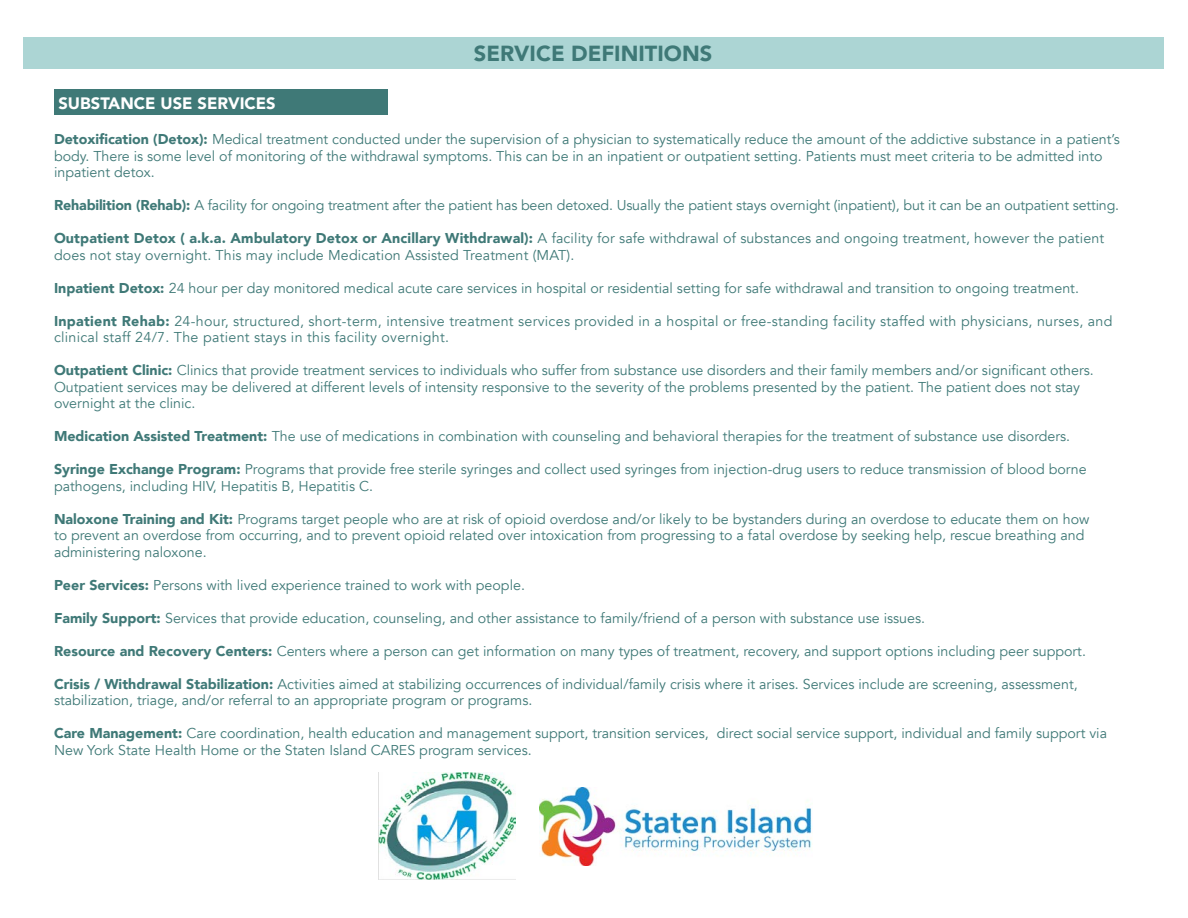
<style>
.page{position:relative;width:1188px;height:918px;background:#fff}
.page>*{position:absolute;margin:0;border:0;box-sizing:border-box;transform-origin:0 0}
.t1{font:900 21.75px "Avenir";color:#3f7977}
.t2{font:900 16.5px "Avenir";color:#fff}
.t3{font:14.25px/16.5px "Avenir";color:#3f7977}
.t4{font:14.25px/16.5px "Avenir";letter-spacing:.02em;color:#3f7977}
.s1{font-weight:900}
</style>
<div class="page">
<div style="left:23px;top:37px;width:1140px;height:32px;background:#acd5d4"></div>
<div style="left:54px;top:89px;width:334px;height:26px;background:#3f7977"></div>
<img style="left:540px;top:787px;width:272px;height:78px">
<img style="left:378px;top:773px;width:138px;height:107px">
<p class="t2" style="left:59px;top:89px;width:219px">SUBSTANCE USE SERVICES</p>
<h1 class="t1" style="left:474px;top:35px;width:240px">SERVICE DEFINITIONS</h1>
<p class="t3" style="left:54px;top:131px;width:1067px"><span class="s1">Detoxification (Detox):</span> Medical treatment conducted under the supervision of a physician to systematically reduce the amount of the addictive substance in a patient’s body. There is some level of monitoring of the withdrawal symptoms. This can be in an inpatient or outpatient setting. Patients must meet criteria to be admitted into inpatient detox.</p>
<p class="t3" style="left:54px;top:197px;width:1067px"><span class="s1">Rehabilition (Rehab):</span> A facility for ongoing treatment after the patient has been detoxed. Usually the patient stays overnight (inpatient), but it can be an outpatient setting.</p>
<p class="t3" style="left:54px;top:230px;width:1052px"><span class="s1">Outpatient Detox ( a.k.a. Ambulatory Detox or Ancillary Withdrawal):</span> A facility for safe withdrawal of substances and ongoing treatment, however the patient does not stay overnight. This may include Medication Assisted Treatment (MAT).</p>
<p class="t3" style="left:54px;top:280px;width:1027px"><span class="s1">Inpatient Detox:</span> 24 hour per day monitored medical acute care services in hospital or residential setting for safe withdrawal and transition to ongoing treatment.</p>
<p class="t4" style="left:54px;top:313px;width:1060px"><span class="s1">Inpatient Rehab:</span> 24-hour, structured, short-term, intensive treatment services provided in a hospital or free-standing facility staffed with physicians, nurses, and clinical staff 24/7. The patient stays in this facility overnight.</p>
<p class="t3" style="left:54px;top:362px;width:1041px"><span class="s1">Outpatient Clinic:</span> Clinics that provide treatment services to individuals who suffer from substance use disorders and their family members and/or significant others.<br>Outpatient services may be delivered at different levels of intensity responsive to the severity of the problems presented by the patient. The patient does not stay overnight at the clinic.</p>
<p class="t3" style="left:54px;top:428px;width:1018px"><span class="s1">Medication Assisted Treatment:</span> The use of medications in combination with counseling and behavioral therapies for the treatment of substance use disorders.</p>
<p class="t3" style="left:54px;top:461px;width:1034px"><span class="s1">Syringe Exchange Program:</span> Programs that provide free sterile syringes and collect used syringes from injection-drug users to reduce transmission of blood borne pathogens, including HIV, Hepatitis B, Hepatitis C.</p>
<p class="t3" style="left:54px;top:511px;width:1037px"><span class="s1">Naloxone Training and Kit:</span> Programs target people who are at risk of opioid overdose and/or likely to be bystanders during an overdose to educate them on how to prevent an overdose from occurring, and to prevent opioid related over intoxication from progressing to a fatal overdose by seeking help, rescue breathing and administering naloxone.</p>
<p class="t3" style="left:54px;top:577px;width:472px"><span class="s1">Peer Services:</span> Persons with lived experience trained to work with people.</p>
<p class="t3" style="left:54px;top:610px;width:873px"><span class="s1">Family Support:</span> Services that provide education, counseling, and other assistance to family/friend of a person with substance use issues.</p>
<p class="t3" style="left:54px;top:643px;width:1033px"><span class="s1">Resource and Recovery Centers:</span> Centers where a person can get information on many types of treatment, recovery, and support options including peer support.</p>
<p class="t3" style="left:54px;top:676px;width:1025px"><span class="s1">Crisis / Withdrawal Stabilization:</span> Activities aimed at stabilizing occurrences of individual/family crisis where it arises. Services include are screening, assessment, stabilization, triage, and/or referral to an appropriate program or programs.</p>
<p class="t3" style="left:54px;top:725px;width:1055px"><span class="s1">Care Management:</span> Care coordination, health education and management support, transition services, direct social service support, individual and family support via<br>New York State Health Home or the Staten Island CARES program services.</p>
</div>
